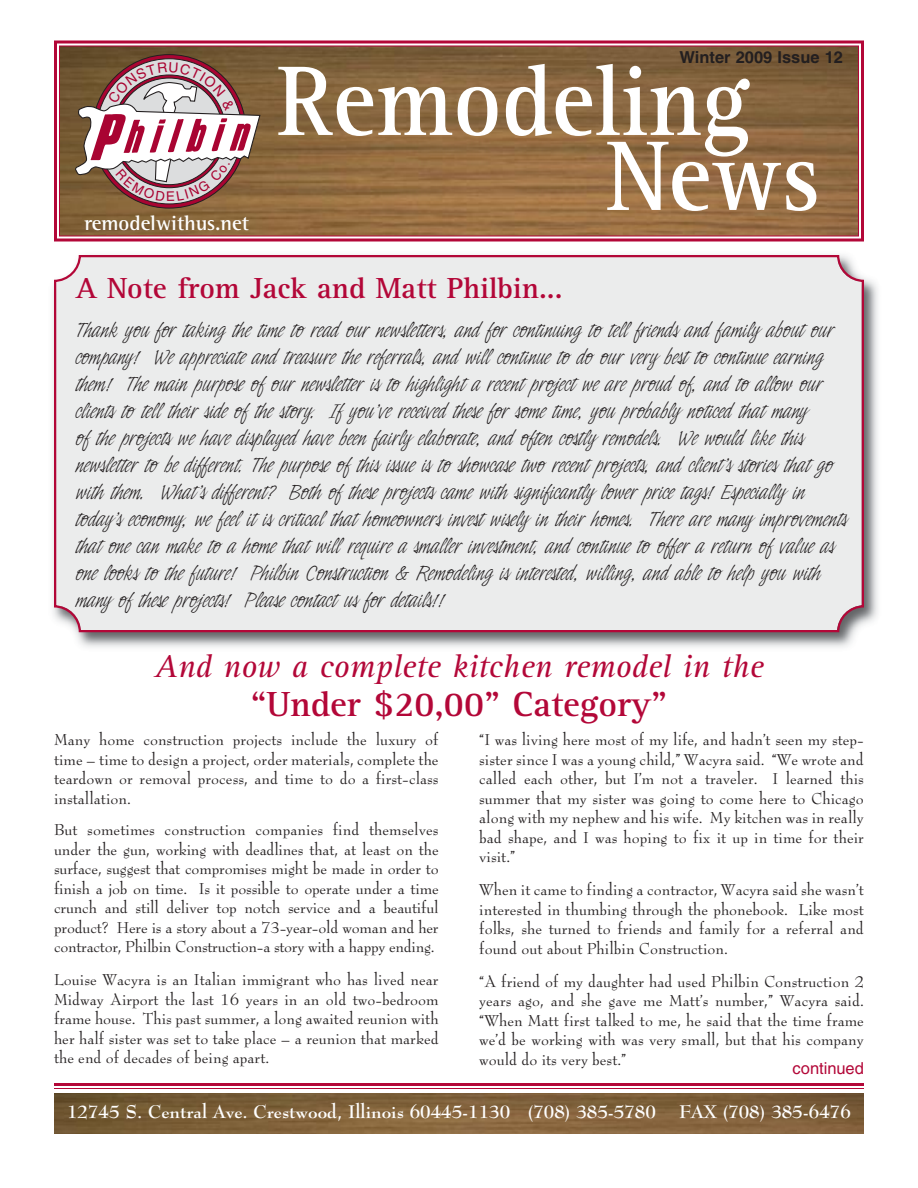
<style>
.page{position:relative;width:918px;height:1188px;background:#fff}
.page>*{position:absolute;margin:0;border:0;box-sizing:border-box;transform-origin:0 0}
.t1{font:700 102.3px "Rotis Serif";color:#fff;scale:.91 1}
.t2{font:700 36px "Rotis Serif";color:#b30738}
.t3{font:italic 33px "Rotis Serif";color:#b30738}
.t4{font:700 30px "Rotis Serif";color:#b30738}
.t5{font:21px/27px "Indy Italic Plain";color:#231f20}
.t6{font:700 21px "Rotis Semi Serif";color:#fff}
.t7{font:700 18px "Bernhard Modern BT";color:#fff}
.t8{font:17.25px/19.5px "Bernhard Modern";color:#231f20;text-align:justify}
.t9{font:700 16.5px "Helvetica";color:#231f20}
.t10{font:16.5px "Helvetica";color:#b30738}
</style>
<div class="page">
<img style="left:52px;top:278px;width:826px;height:370px">
<div style="left:54px;top:255px;width:810px;height:377px;background:#ebecec"></div>
<img style="left:54px;top:1094px;width:810px;height:40px">
<hr style="left:54px;top:1083px;width:810px;height:3px;background:#b30738">
<hr style="left:54px;top:1088px;width:810px;height:1px;background:#b30738">
<img style="left:61px;top:48px;width:796px;height:186px">
<div style="left:54px;top:40px;width:810px;height:202px;border:3px solid #b30738"></div>
<div style="left:59px;top:46px;width:800px;height:190px;border:1px solid #b30738"></div>
<svg style="left:75px;top:62px;width:186px;height:139px"></svg>
<p class="t6" style="left:84px;top:215px;width:166px">remodelwithus.net</p>
<p class="t9" style="left:679px;top:51px;width:165px">Winter 2009 Issue 12</p>
<h1 class="t1" style="left:278px;top:64px;width:520px">Remodeling</h1>
<h1 class="t1" style="left:606px;top:139px;width:236px">News</h1>
<h3 class="t4" style="left:76px;top:277px;width:488px">A Note from Jack and Matt Philbin...</h3>
<p class="t5" style="left:76px;top:318px;width:773px">Thank you for taking the time to read our newsletters, and for continuing to tell friends and family about our company! We appreciate and treasure the referrals, and will continue to do our very best to continue earning them! The main purpose of our newsletter is to highlight a recent project we are proud of, and to allow our clients to tell their side of the story. If you’ve received these for some time, you probably noticed that many<br>of the projects we have displayed have been fairly elaborate, and often costly remodels. We would like this newsletter to be different. The purpose of this issue is to showcase two recent projects, and client’s stories that go with them. What’s different? Both of these projects came with significantly lower price tags! Especially in today’s economy, we feel it is critical that homeowners invest wisely in their homes. There are many improvements that one can make to a home that will require a smaller investment, and continue to offer a return of value as one looks to the future! Philbin Construction &amp; Remodeling is interested, willing, and able to help you with many of these projects! Please contact us for details!!</p>
<h3 class="t3" style="left:154px;top:654px;width:611px">And now a complete kitchen remodel in the</h3>
<h2 class="t2" style="left:251px;top:691px;width:418px">“Under $20,00” Category”</h2>
<p class="t8" style="left:54px;top:731px;width:386px">Many home construction projects include the luxury of time – time to design a project, order materials, complete the teardown or removal process, and time to do a first-class installation.</p>
<p class="t8" style="left:54px;top:821px;width:386px">But sometimes construction companies find themselves under the gun, working with deadlines that, at least on the surface, suggest that compromises might be made in order to finish a job on time. Is it possible to operate under a time crunch and still deliver top notch service and a beautiful product? Here is a story about a 73-year-old woman and her contractor, Philbin Construction-a story with a happy ending.</p>
<p class="t8" style="left:54px;top:971px;width:386px">Louise Wacyra is an Italian immigrant who has lived near Midway Airport the last 16 years in an old two-bedroom frame house. This past summer, a long awaited reunion with her half sister was set to take place – a reunion that marked the end of decades of being apart.</p>
<p class="t8" style="left:479px;top:731px;width:386px">“I was living here most of my life, and hadn’t seen my step&shy;sister since I was a young child,” Wacyra said. “We wrote and called each other, but I’m not a traveler. I learned this summer that my sister was going to come here to Chicago along with my nephew and his wife. My kitchen was in really bad shape, and I was hoping to fix it up in time for their visit.”</p>
<p class="t8" style="left:479px;top:881px;width:386px">When it came to finding a contractor, Wacyra said she wasn’t interested in thumbing through the phonebook. Like most folks, she turned to friends and family for a referral and found out about Philbin Construction.</p>
<p class="t8" style="left:479px;top:972px;width:386px">“A friend of my daughter had used Philbin Construction 2 years ago, and she gave me Matt’s number,” Wacyra said. “When Matt first talked to me, he said that the time frame we’d be working with was very small, but that his company would do its very best.”</p>
<p class="t10" style="left:793px;top:1062px;width:73px">continued</p>
<p class="t7" style="left:67px;top:1102px;width:590px">12745 S. Central Ave. Crestwood, Illinois 60445-1130 (708) 385-5780</p>
<p class="t7" style="left:679px;top:1102px;width:173px">FAX (708) 385-6476</p>
</div>
